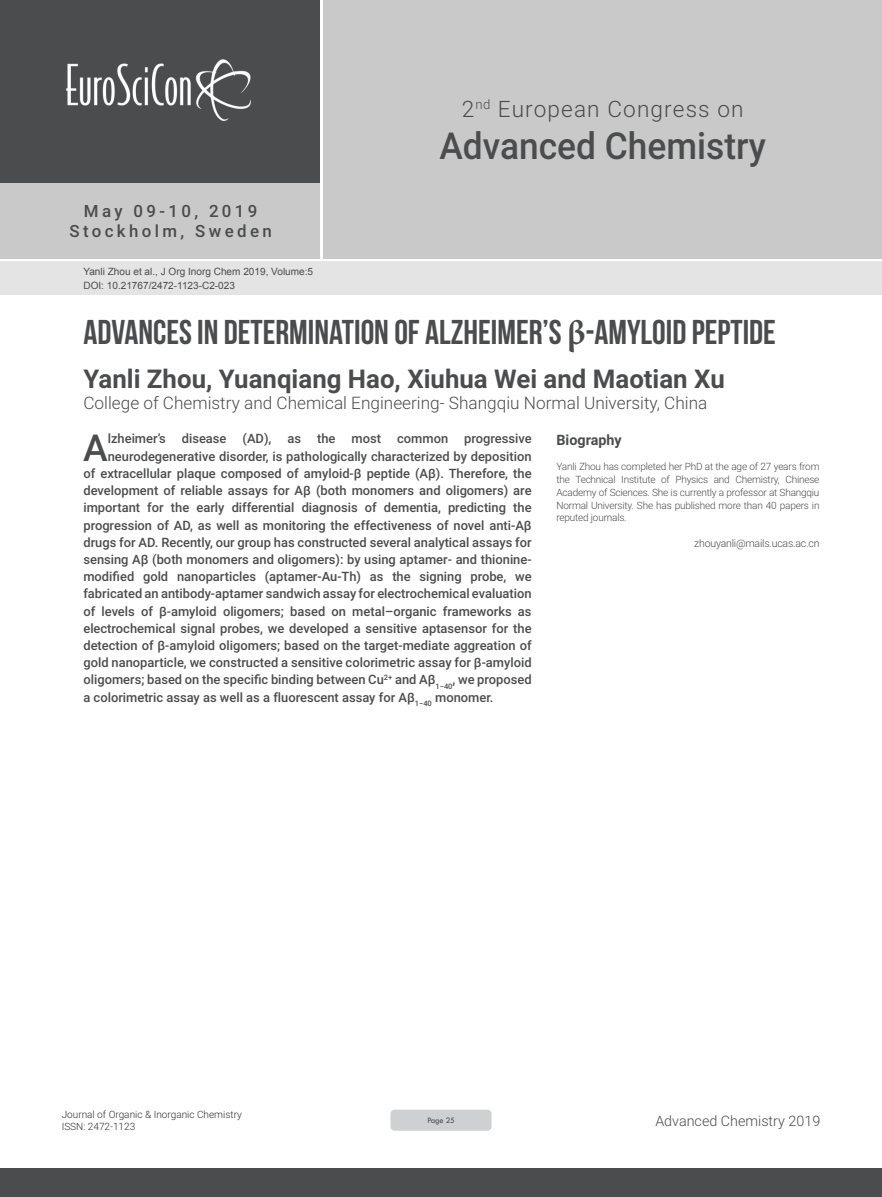
<style>
.page{position:relative;width:882px;height:1197px;background:#fff}
.page>*{position:absolute;margin:0;border:0;box-sizing:border-box;transform-origin:0 0}
.Abstract{font:500 37.1px "Roboto";color:#4b4c4d;scale:.95 1}
.Abstract-2{font:500 37.1px "Roboto";color:#4b4c4d}
.t1{font:34.48px "Bebas Neue";color:#4b4c4d}
.t2{font:700 25.9px "Roboto";color:#4b4c4d}
.t3{font:300 22.57px "Roboto";letter-spacing:.05em;color:#4b4c4d}
.t4{font:300 17.15px "Roboto";color:#4b4c4d}
.t5{font:500 16.8px/20.3px "Roboto";letter-spacing:.2em;color:#4b4c4d;text-align:center}
.t6{font:300 14.35px "Roboto";color:#4b4c4d}
.Bio_Heading{font:700 14.35px "Roboto";color:#4b4c4d}
.Abstract-3{font:500 12.95px "Roboto";color:#4b4c4d}
.Biography{font:300 10.5px "Roboto";letter-spacing:-.02em;color:#4b4c4d}
.Biography-2{font:300 9.97px/13px "Roboto";letter-spacing:-.02em;color:#4b4c4d;text-align:justify}
.t7{font:9.97px "Arial";color:#4b4c4d}
.t8{font:300 9.97px/12.1px "Roboto";color:#312f30}
.t9{font:8.58px "Tw Cen";letter-spacing:-.02em;color:#4b4c4d;scale:.95 1}
.s1{font-family:"Minion Pro";font-weight:700}
</style>
<div class="page">
<div style="left:0;top:0;width:319px;height:183px;background:#4b4c4d"></div>
<div style="left:1px;top:183px;width:319px;height:76px;background:#c9c9c9"></div>
<div style="left:323px;top:0;width:559px;height:259px;background:#c9c9c9"></div>
<img style="left:66px;top:59px;width:185px;height:62px">
<div style="left:0;top:1168px;width:882px;height:29px;background:#4b4c4d"></div>
<div style="left:1px;top:261px;width:881px;height:33px;background:#e4e4e4"></div>
<div style="left:390px;top:1110px;width:102px;height:21px;background:#cfd0d2;border-radius:4px"></div>
<p class="t5" style="left:70px;top:200px;width:204px">May 09-10, 2019<br>Stockholm, Sweden</p>
<p class="t7" style="left:83px;top:265px;width:231px">Yanli Zhou et al., J Org Inorg Chem 2019, Volume:5</p>
<p class="t7" style="left:83px;top:279px;width:153px">DOI: 10.21767/2472-1123-C2-023</p>
<h3 class="t3" style="left:462px;top:93px;width:283px">2<sup>nd</sup> European Congress on</h3>
<h1 class="Abstract" style="left:439px;top:120px;width:345px">Advanced Chemistry</h1>
<p class="t1" style="left:83px;top:313px;width:694px">ADVANCES IN DETERMINATION OF ALZHEIMER’S <span class="s1">β</span>-AMYLOID PEPTIDE</p>
<p class="t2" style="left:83px;top:361px;width:643px">Yanli Zhou, Yuanqiang Hao, Xiuhua Wei and Maotian Xu</p>
<p class="t4" style="left:83px;top:391px;width:626px">College of Chemistry and Chemical Engineering- Shangqiu Normal University, China</p>
<p class="Abstract-2" style="left:83px;top:421px;width:26px">A</p>
<p class="Abstract-3" style="left:108px;top:430px;width:425px">lzheimer’s disease (AD), as the most common progressive</p>
<p class="Abstract-3" style="left:108px;top:447px;width:425px">neurodegenerative disorder, is pathologically characterized by deposition</p>
<p class="Abstract-3" style="left:83px;top:464px;width:450px">of extracellular plaque composed of amyloid-β peptide (Aβ). Therefore, the</p>
<p class="Abstract-3" style="left:83px;top:481px;width:450px">development of reliable assays for Aβ (both monomers and oligomers) are</p>
<p class="Abstract-3" style="left:83px;top:499px;width:450px">important for the early differential diagnosis of dementia, predicting the</p>
<p class="Abstract-3" style="left:83px;top:516px;width:450px">progression of AD, as well as monitoring the effectiveness of novel anti-Aβ</p>
<p class="Abstract-3" style="left:83px;top:533px;width:450px">drugs for AD. Recently, our group has constructed several analytical assays for</p>
<p class="Abstract-3" style="left:83px;top:550px;width:450px">sensing Aβ (both monomers and oligomers): by using aptamer- and thionine-</p>
<p class="Abstract-3" style="left:83px;top:567px;width:450px">modified gold nanoparticles (aptamer-Au-Th) as the signing probe, we</p>
<p class="Abstract-3" style="left:83px;top:585px;width:450px">fabricated an antibody-aptamer sandwich assay for electrochemical evaluation</p>
<p class="Abstract-3" style="left:83px;top:602px;width:450px">of levels of β-amyloid oligomers; based on metal–organic frameworks as</p>
<p class="Abstract-3" style="left:83px;top:619px;width:450px">electrochemical signal probes, we developed a sensitive aptasensor for the</p>
<p class="Abstract-3" style="left:83px;top:636px;width:450px">detection of β-amyloid oligomers; based on the target-mediate aggreation of</p>
<p class="Abstract-3" style="left:83px;top:654px;width:450px">gold nanoparticle, we constructed a sensitive colorimetric assay for β-amyloid</p>
<p class="Abstract-3" style="left:83px;top:671px;width:450px">oligomers; based on the specific binding between Cu<sup>2+</sup> and Aβ<sub>1−40</sub>, we proposed</p>
<p class="Abstract-3" style="left:83px;top:688px;width:412px">a colorimetric assay as well as a fluorescent assay for Aβ<sub>1−40</sub> monomer.</p>
<p class="Bio_Heading" style="left:557px;top:429px;width:67px">Biography</p>
<p class="Biography-2" style="left:557px;top:459px;width:265px">Yanli Zhou has completed her PhD at the age of 27 years from the Technical Institute of Physics and Chemistry, Chinese Academy of Sciences. She is currently a professor at Shangqiu Normal University. She has published more than 40 papers in reputed journals.</p>
<p class="Biography" style="left:694px;top:536px;width:127px">zhouyanli@mails.ucas.ac.cn</p>
<p class="t8" style="left:62px;top:1108px;width:182px">Journal of Organic &amp; Inorganic Chemistry<br>ISSN: 2472-1123</p>
<p class="t6" style="left:655px;top:1110px;width:166px">Advanced Chemistry 2019</p>
<p class="t9" style="left:427px;top:1115px;width:30px">Page 25</p>
</div>
